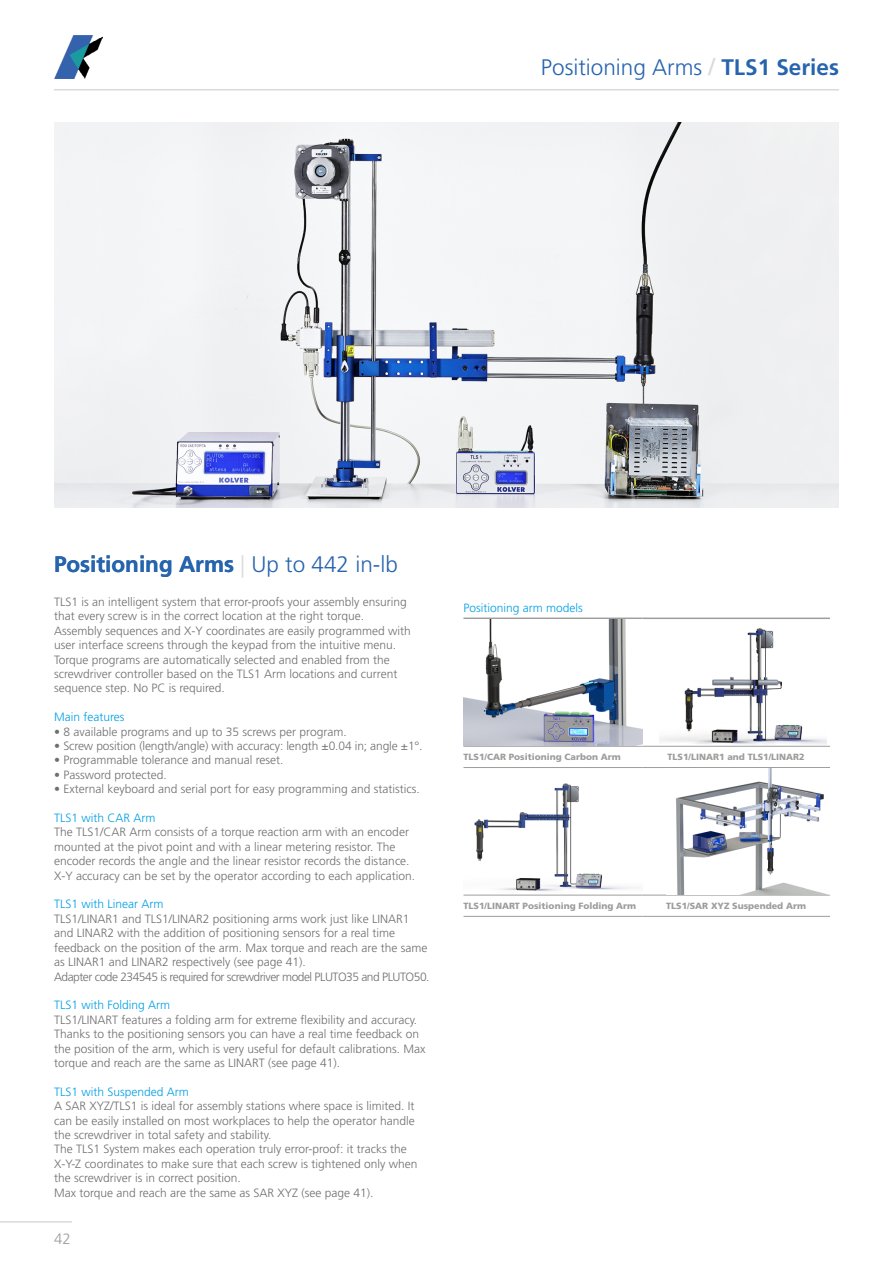
<style>
.page{position:relative;width:893px;height:1263px;background:#fff}
.page>*{position:absolute;margin:0;border:0;box-sizing:border-box;transform-origin:0 0}
.t1{font:700 22.5px "Frutiger LT Std";color:#2664ae}
.t2{font:300 22.5px "Frutiger LT Std";color:#2664ae}
.t3{font:300 15px "Frutiger LT Std";color:#9d9d9c}
.t4{font:300 12px/14.4px "Frutiger LT Std";color:#706f6f}
.t5{font:300 12px "Frutiger LT Std";color:#009fe3}
.t6{font:900 9px "Frutiger LT Std";color:#9d9d9c}
.s1{font-weight:400;font-size:24px;color:#dadada}
.s2{font-weight:700}
.s3{font-weight:300;color:#dbdbdb}
.s4{font-weight:300}
</style>
<div class="page">
<hr style="left:54px;top:89px;width:785px;height:1px;background:#dadada">
<img style="left:54px;top:36px;width:48px;height:42px">
<hr style="left:0;top:1221px;width:72px;height:1px;background:#dadada">
<hr style="left:463px;top:746px;width:179px;height:1px;background:#9d9d9c">
<hr style="left:642px;top:746px;width:188px;height:1px;background:#9d9d9c">
<hr style="left:463px;top:767px;width:179px;height:1px;background:#9d9d9c">
<hr style="left:642px;top:767px;width:188px;height:1px;background:#9d9d9c">
<hr style="left:463px;top:895px;width:179px;height:1px;background:#9d9d9c">
<hr style="left:642px;top:895px;width:188px;height:1px;background:#9d9d9c">
<hr style="left:463px;top:916px;width:179px;height:1px;background:#9d9d9c">
<hr style="left:642px;top:916px;width:188px;height:1px;background:#9d9d9c">
<hr style="left:463px;top:617px;width:179px;height:2px;background:#9d9d9c">
<hr style="left:642px;top:617px;width:188px;height:2px;background:#9d9d9c">
<img style="left:463px;top:619px;width:179px;height:126px">
<img style="left:660px;top:628px;width:167px;height:116px">
<img style="left:474px;top:783px;width:161px;height:108px">
<img style="left:676px;top:769px;width:150px;height:125px">
<img style="left:54px;top:122px;width:785px;height:386px">
<h1 class="t2" style="left:541px;top:55px;width:300px">Positioning Arms <span class="s1">/</span> <span class="s2">TLS1 Series</span></h1>
<h1 class="t1" style="left:54px;top:551px;width:345px">Positioning Arms <span class="s3">|</span> <span class="s4">Up to 442 in-lb</span></h1>
<p class="t4" style="left:54px;top:595px;width:358px">TLS1 is an intelligent system that error-proofs your assembly ensuring that every screw is in the correct location at the right torque.<br>Assembly sequences and X-Y coordinates are easily programmed with user interface screens through the keypad from the intuitive menu.<br>Torque programs are automatically selected and enabled from the screwdriver controller based on the TLS1 Arm locations and current sequence step. No PC is required.</p>
<p class="t5" style="left:54px;top:710px;width:72px">Main features</p>
<p class="t4" style="left:54px;top:724px;width:294px">• 8 available programs and up to 35 screws per program.</p>
<p class="t4" style="left:54px;top:739px;width:370px">• Screw position (length/angle) with accuracy: length ±0.04 in; angle ±1°.</p>
<p class="t4" style="left:54px;top:753px;width:231px">• Programmable tolerance and manual reset.</p>
<p class="t4" style="left:54px;top:768px;width:114px">• Password protected.</p>
<p class="t4" style="left:54px;top:782px;width:367px">• External keyboard and serial port for easy programming and statistics.</p>
<p class="t5" style="left:54px;top:811px;width:103px">TLS1 with CAR Arm</p>
<p class="t4" style="left:54px;top:825px;width:363px">The TLS1/CAR Arm consists of a torque reaction arm with an encoder mounted at the pivot point and with a linear metering resistor. The encoder records the angle and the linear resistor records the distance.<br>X-Y accuracy can be set by the operator according to each application.</p>
<p class="t5" style="left:54px;top:897px;width:111px">TLS1 with Linear Arm</p>
<p class="t4" style="left:54px;top:912px;width:377px">TLS1/LINAR1 and TLS1/LINAR2 positioning arms work just like LINAR1 and LINAR2 with the addition of positioning sensors for a real time feedback on the position of the arm. Max torque and reach are the same as LINAR1 and LINAR2 respectively (see page 41).<br>Adapter code 234545 is required for screwdriver model PLUTO35 and PLUTO50.</p>
<p class="t5" style="left:54px;top:998px;width:118px">TLS1 with Folding Arm</p>
<p class="t4" style="left:54px;top:1012px;width:373px">TLS1/LINART features a folding arm for extreme flexibility and accuracy.<br>Thanks to the positioning sensors you can have a real time feedback on the position of the arm, which is very useful for default calibrations. Max torque and reach are the same as LINART (see page 41).</p>
<p class="t5" style="left:54px;top:1085px;width:136px">TLS1 with Suspended Arm</p>
<p class="t4" style="left:54px;top:1099px;width:365px">A SAR XYZ/TLS1 is ideal for assembly stations where space is limited. It can be easily installed on most workplaces to help the operator handle the screwdriver in total safety and stability.<br>The TLS1 System makes each operation truly error-proof: it tracks the X-Y-Z coordinates to make sure that each screw is tightened only when the screwdriver is in correct position.<br>Max torque and reach are the same as SAR XYZ (see page 41).</p>
<p class="t3" style="left:54px;top:1230px;width:18px">42</p>
<p class="t5" style="left:463px;top:601px;width:121px">Positioning arm models</p>
<p class="t6" style="left:463px;top:752px;width:159px">TLS1/CAR Positioning Carbon Arm</p>
<p class="t6" style="left:668px;top:752px;width:139px">TLS1/LINAR1 and TLS1/LINAR2</p>
<p class="t6" style="left:463px;top:900px;width:174px">TLS1/LINART Positioning Folding Arm</p>
<p class="t6" style="left:666px;top:900px;width:141px">TLS1/SAR XYZ Suspended Arm</p>
</div>
